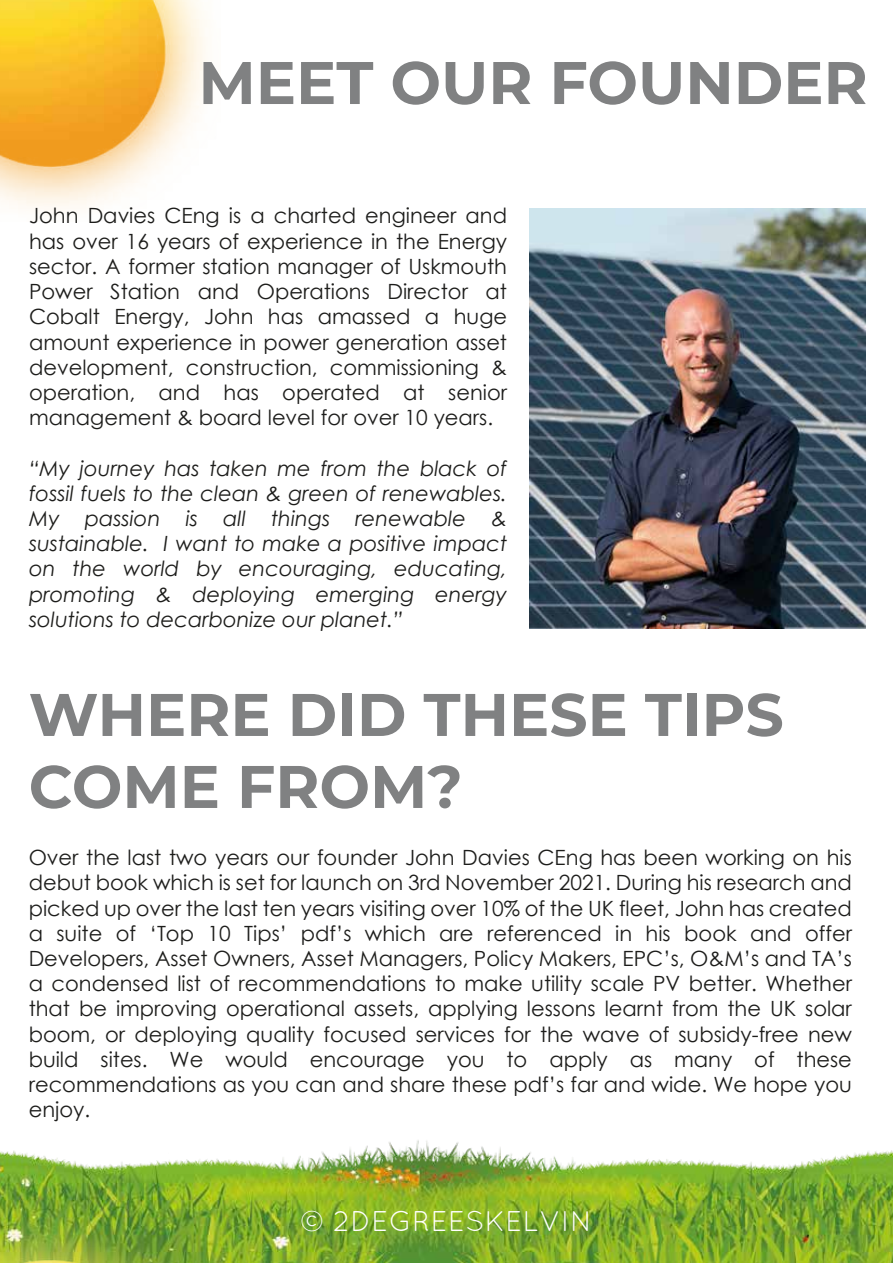
<style>
.page{position:relative;width:893px;height:1263px;background:#fff}
.page>*{position:absolute;margin:0;border:0;box-sizing:border-box;transform-origin:0 0}
.t1{font:700 60px/72px "Montserrat";color:#808182}
.t2{font:28.5px "Quicksand";letter-spacing:.015em;color:#fff}
.t3{font:21px/25.2px "Century Gothic";color:#1d1d1b;text-align:justify}
.t4{font:italic 21px/25.2px "Century Gothic";color:#1d1d1b;text-align:justify}
</style>
<div class="page">
<img style="left:0;top:0;width:206px;height:209px">
<img style="left:0;top:579px;width:893px;height:684px">
<img style="left:530px;top:208px;width:336px;height:420px">
<img style="left:0;top:1204px;width:220px;height:59px">
<h1 class="t1" style="left:198px;top:44px;width:671px">MEET OUR FOUNDER</h1>
<p class="t3" style="left:29px;top:203px;width:480px">John Davies CEng is a charted engineer and has over 16 years of experience in the Energy sector. A former station manager of Uskmouth Power Station and Operations Director at Cobalt Energy, John has amassed a huge amount experience in power generation asset development, construction, commissioning &amp; operation, and has operated at senior management &amp; board level for over 10 years.</p>
<p class="t4" style="left:29px;top:455px;width:480px">“My journey has taken me from the black of fossil fuels to the clean &amp; green of renewables.<br>My passion is all things renewable &amp; sustainable. I want to make a positive impact on the world by encouraging, educating, promoting &amp; deploying emerging energy solutions to decarbonize our planet.”</p>
<h1 class="t1" style="left:29px;top:676px;width:757px">WHERE DID THESE TIPS<br>COME FROM?</h1>
<p class="t3" style="left:29px;top:845px;width:825px">Over the last two years our founder John Davies CEng has been working on his debut book which is set for launch on 3rd November 2021. During his research and picked up over the last ten years visiting over 10% of the UK fleet, John has created a suite of ‘Top 10 Tips’ pdf’s which are referenced in his book and offer Developers, Asset Owners, Asset Managers, Policy Makers, EPC’s, O&amp;M’s and TA’s a condensed list of recommendations to make utility scale PV better. Whether that be improving operational assets, applying lessons learnt from the UK solar boom, or deploying quality focused services for the wave of subsidy-free new build sites. We would encourage you to apply as many of these recommendations as you can and share these pdf’s far and wide. We hope you enjoy.</p>
<h2 class="t2" style="left:300px;top:1205px;width:294px">© 2DEGREESKELVIN</h2>
</div>
